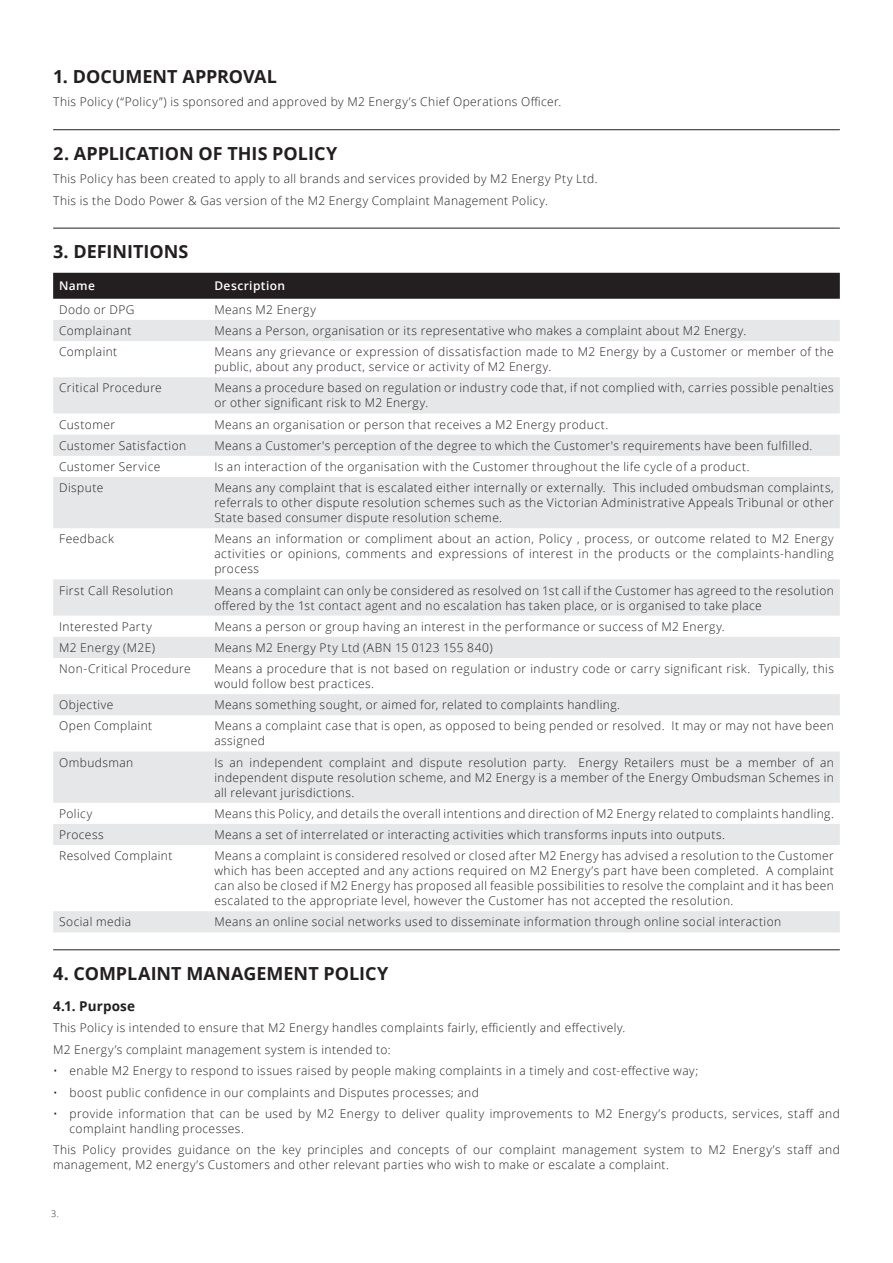
<style>
.page{position:relative;width:893px;height:1263px;background:#fff}
.page>*{position:absolute;margin:0;border:0;box-sizing:border-box;transform-origin:0 0}
.t1{font:700 18px "Open Sans";color:#231f20}
.t2{font:700 13.5px "Open Sans";letter-spacing:.01em;color:#231f20}
.t3{font:300 12px/15px "Open Sans";letter-spacing:.035em;color:#231f20}
.t4{font:600 12px "Open Sans";letter-spacing:.035em;color:#fff}
.t5{font:300 9px "Open Sans";color:#231f20}
</style>
<div class="page">
<hr style="left:53px;top:129px;width:787px;height:1px;background:#231f20">
<hr style="left:53px;top:228px;width:787px;height:1px;background:#231f20">
<hr style="left:53px;top:949px;width:787px;height:1px;background:#231f20">
<div style="left:53px;top:273px;width:787px;height:26px;background:#231f20"></div>
<svg style="left:53px;top:320px;width:787px;height:612px"></svg>
<h1 class="t1" style="left:53px;top:64px;width:225px">1. DOCUMENT APPROVAL</h1>
<p class="t3" style="left:53px;top:94px;width:510px">This Policy (“Policy”) is sponsored and approved by M2 Energy’s Chief Operations Officer.</p>
<h1 class="t1" style="left:53px;top:141px;width:286px">2. APPLICATION OF THIS POLICY</h1>
<p class="t3" style="left:53px;top:168px;width:546px;line-height:21.3px">This Policy has been created to apply to all brands and services provided by M2 Energy Pty Ltd.<br>This is the Dodo Power &amp; Gas version of the M2 Energy Complaint Management Policy.</p>
<h1 class="t1" style="left:53px;top:239px;width:137px">3. DEFINITIONS</h1>
<p class="t4" style="left:59px;top:278px;width:37px">Name</p>
<p class="t4" style="left:214px;top:278px;width:72px">Description</p>
<p class="t3" style="left:59px;top:302px;width:77px">Dodo or DPG</p>
<p class="t3" style="left:214px;top:302px;width:103px">Means M2 Energy</p>
<p class="t3" style="left:59px;top:323px;width:74px">Complainant</p>
<p class="t3" style="left:214px;top:323px;width:533px">Means a Person, organisation or its representative who makes a complaint about M2 Energy.</p>
<p class="t3" style="left:59px;top:344px;width:60px">Complaint</p>
<p class="t3" style="left:214px;top:344px;width:621px">Means any grievance or expression of dissatisfaction made to M2 Energy by a Customer or member of the public, about any product, service or activity of M2 Energy.</p>
<p class="t3" style="left:59px;top:380px;width:104px">Critical Procedure</p>
<p class="t3" style="left:214px;top:380px;width:621px">Means a procedure based on regulation or industry code that, if not complied with, carries possible penalties or other significant risk to M2 Energy.</p>
<p class="t3" style="left:59px;top:416px;width:57px">Customer</p>
<p class="t3" style="left:214px;top:416px;width:395px">Means an organisation or person that receives a M2 Energy product.</p>
<p class="t3" style="left:59px;top:438px;width:129px">Customer Satisfaction</p>
<p class="t3" style="left:214px;top:438px;width:600px">Means a Customer's perception of the degree to which the Customer's requirements have been fulfilled.</p>
<p class="t3" style="left:59px;top:459px;width:103px">Customer Service</p>
<p class="t3" style="left:214px;top:459px;width:537px">Is an interaction of the organisation with the Customer throughout the life cycle of a product.</p>
<p class="t3" style="left:59px;top:480px;width:46px">Dispute</p>
<p class="t3" style="left:214px;top:480px;width:621px;text-align:justify">Means any complaint that is escalated either internally or externally. This included ombudsman complaints, referrals to other dispute resolution schemes such as the Victorian Administrative Appeals Tribunal or other State based consumer dispute resolution scheme.</p>
<p class="t3" style="left:59px;top:531px;width:56px">Feedback</p>
<p class="t3" style="left:214px;top:531px;width:621px;text-align:justify">Means an information or compliment about an action, Policy , process, or outcome related to M2 Energy activities or opinions, comments and expressions of interest in the products or the complaints-handling process</p>
<p class="t3" style="left:59px;top:582px;width:116px">First Call Resolution</p>
<p class="t3" style="left:214px;top:582px;width:621px">Means a complaint can only be considered as resolved on 1st call if the Customer has agreed to the resolution offered by the 1st contact agent and no escalation has taken place, or is organised to take place</p>
<p class="t3" style="left:59px;top:619px;width:94px">Interested Party</p>
<p class="t3" style="left:214px;top:619px;width:512px">Means a person or group having an interest in the performance or success of M2 Energy.</p>
<p class="t3" style="left:59px;top:640px;width:98px">M2 Energy (M2E)</p>
<p class="t3" style="left:214px;top:640px;width:280px">Means M2 Energy Pty Ltd (ABN 15 0123 155 840)</p>
<p class="t3" style="left:59px;top:661px;width:133px">Non-Critical Procedure</p>
<p class="t3" style="left:214px;top:661px;width:621px">Means a procedure that is not based on regulation or industry code or carry significant risk. Typically, this would follow best practices.</p>
<p class="t3" style="left:59px;top:697px;width:56px">Objective</p>
<p class="t3" style="left:214px;top:697px;width:407px">Means something sought, or aimed for, related to complaints handling.</p>
<p class="t3" style="left:59px;top:718px;width:95px">Open Complaint</p>
<p class="t3" style="left:214px;top:718px;width:621px">Means a complaint case that is open, as opposed to being pended or resolved. It may or may not have been assigned</p>
<p class="t3" style="left:59px;top:754px;width:76px">Ombudsman</p>
<p class="t3" style="left:214px;top:754px;width:621px;text-align:justify">Is an independent complaint and dispute resolution party. Energy Retailers must be a member of an independent dispute resolution scheme, and M2 Energy is a member of the Energy Ombudsman Schemes in all relevant jurisdictions.</p>
<p class="t3" style="left:59px;top:806px;width:35px">Policy</p>
<p class="t3" style="left:214px;top:806px;width:621px">Means this Policy, and details the overall intentions and direction of M2 Energy related to complaints handling.</p>
<p class="t3" style="left:59px;top:827px;width:46px">Process</p>
<p class="t3" style="left:214px;top:827px;width:512px">Means a set of interrelated or interacting activities which transforms inputs into outputs.</p>
<p class="t3" style="left:59px;top:848px;width:115px">Resolved Complaint</p>
<p class="t3" style="left:214px;top:848px;width:621px;text-align:justify">Means a complaint is considered resolved or closed after M2 Energy has advised a resolution to the Customer which has been accepted and any actions required on M2 Energy’s part have been completed. A complaint can also be closed if M2 Energy has proposed all feasible possibilities to resolve the complaint and it has been escalated to the appropriate level, however the Customer has not accepted the resolution.</p>
<p class="t3" style="left:59px;top:914px;width:73px">Social media</p>
<p class="t3" style="left:214px;top:914px;width:568px">Means an online social networks used to disseminate information through online social interaction</p>
<h1 class="t1" style="left:53px;top:961px;width:337px">4. COMPLAINT MANAGEMENT POLICY</h1>
<p class="t2" style="left:53px;top:996px;width:84px">4.1. Purpose</p>
<p class="t3" style="left:53px;top:1017px;width:574px;line-height:21.5px">This Policy is intended to ensure that M2 Energy handles complaints fairly, efficiently and effectively.<br>M2 Energy’s complaint management system is intended to:</p>
<p class="t3" style="left:53px;top:1063px;width:647px">• enable M2 Energy to respond to issues raised by people making complaints in a timely and cost-effective way;</p>
<p class="t3" style="left:53px;top:1084px;width:427px">• boost public confidence in our complaints and Disputes processes; and</p>
<p class="t3" style="left:70px;top:1106px;width:772px;text-indent:-16px">• provide information that can be used by M2 Energy to deliver quality improvements to M2 Energy’s products, services, staff and complaint handling processes.</p>
<p class="t3" style="left:53px;top:1142px;width:788px">This Policy provides guidance on the key principles and concepts of our complaint management system to M2 Energy’s staff and management, M2 energy’s Customers and other relevant parties who wish to make or escalate a complaint.</p>
<p class="t5" style="left:51px;top:1207px;width:9px">3.</p>
</div>
